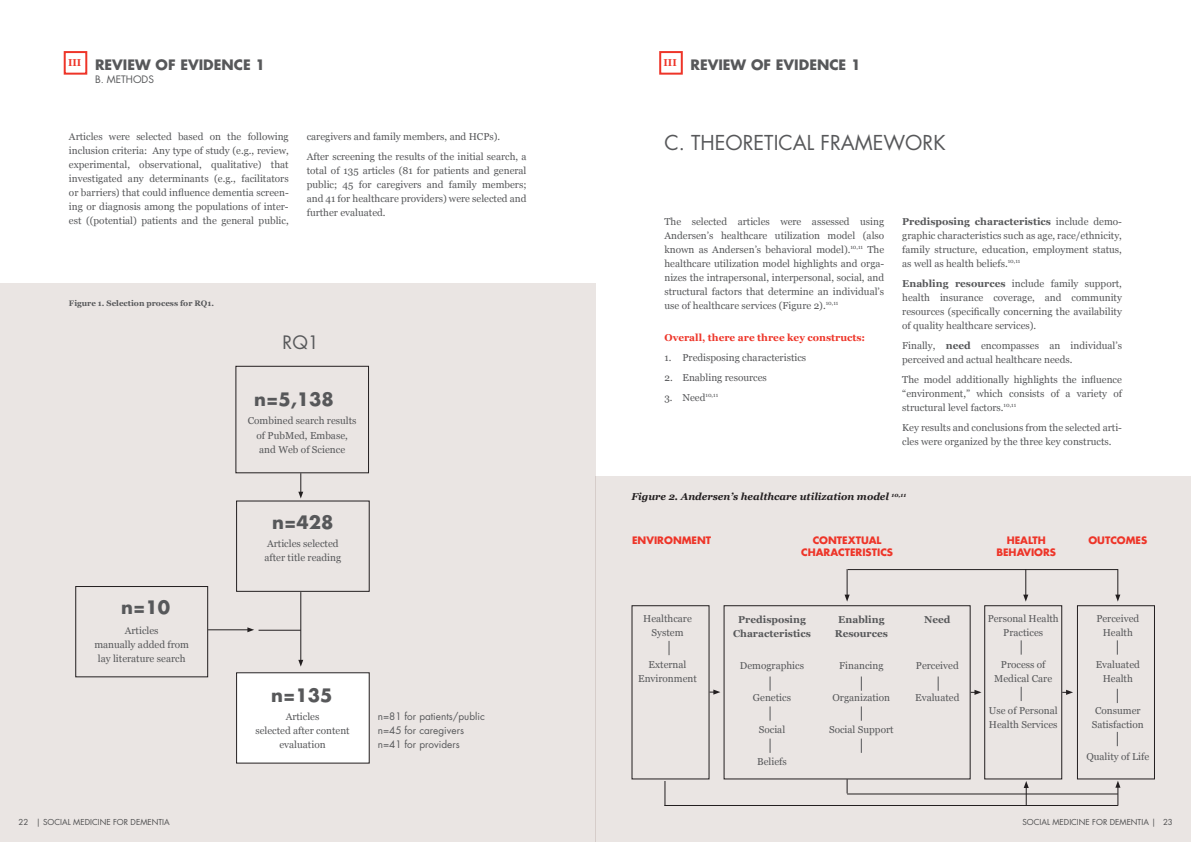
<style>
.page{position:relative;width:1191px;height:842px;background:#fff}
.page>*{position:absolute;margin:0;border:0;box-sizing:border-box;transform-origin:0 0}
.t1{font:20px "Futura Std";color:#57585a}
.t2{font:700 18px "Futura Std";color:#57585a}
.t3{font:18px "Futura Std";color:#57585a}
.t4{font:700 14px "Futura Std";color:#57585a}
.t5{font:10px/14px "Georgia";color:#57585a;text-align:center}
.t6{font:10px/14px "Futura Std";color:#57585a}
.t7{font:700 10px/12px "Futura Std";color:#ee3529;text-align:center}
.t8{font:italic 700 10px "Georgia";color:#231f20}
.t9{font:700 10px/14px "Georgia";color:#57585a;text-align:center}
.t10{font:700 10px "Georgia";color:#ee3529}
.t11{font:8px "Futura Std";color:#57585a}
.t12{font:700 8px "Georgia";color:#57585a}
.s1{font-weight:700}
</style>
<div class="page">
<div style="left:0;top:283px;width:595px;height:559px;background:#eae5e3"></div>
<div style="left:236px;top:673px;width:133px;height:90px;background:#fff"></div>
<svg style="left:298px;top:473px;width:5px;height:25px"></svg>
<hr style="left:300px;top:592px;width:1px;height:69px;background:#231f20">
<svg style="left:298px;top:660px;width:5px;height:7px"></svg>
<hr style="left:258px;top:630px;width:43px;height:1px;background:#231f20">
<div style="left:235px;top:366px;width:134px;height:107px;border:1px solid #231f20"></div>
<div style="left:236px;top:501px;width:133px;height:91px;border:1px solid #231f20"></div>
<div style="left:75px;top:586px;width:133px;height:91px;border:1px solid #231f20"></div>
<hr style="left:208px;top:629px;width:41px;height:1px;background:#231f20">
<svg style="left:247px;top:627px;width:7px;height:5px"></svg>
<div style="left:64px;top:51px;width:23px;height:24px;border:2px solid #ee3529"></div>
<div style="left:659px;top:51px;width:24px;height:24px;border:2px solid #ee3529"></div>
<div style="left:595px;top:476px;width:596px;height:366px;background:#eae5e3"></div>
<div style="left:984px;top:605px;width:78px;height:174px;border:1px solid #231f20"></div>
<div style="left:1077px;top:605px;width:78px;height:174px;border:1px solid #231f20"></div>
<svg style="left:844px;top:569px;width:5px;height:33px"></svg>
<hr style="left:848px;top:569px;width:270px;height:1px;background:#231f20">
<svg style="left:709px;top:689px;width:11px;height:6px"></svg>
<svg style="left:1023px;top:569px;width:5px;height:33px"></svg>
<svg style="left:1115px;top:569px;width:5px;height:33px"></svg>
<hr style="left:664px;top:805px;width:454px;height:1px;background:#231f20">
<svg style="left:1115px;top:781px;width:5px;height:25px"></svg>
<svg style="left:1023px;top:781px;width:5px;height:24px"></svg>
<svg style="left:846px;top:779px;width:1px;height:14px"></svg>
<hr style="left:847px;top:793px;width:270px;height:1px;background:#231f20">
<svg style="left:664px;top:781px;width:1px;height:25px"></svg>
<svg style="left:970px;top:690px;width:11px;height:5px"></svg>
<svg style="left:1062px;top:690px;width:11px;height:5px"></svg>
<svg style="left:769px;top:676px;width:1px;height:15px"></svg>
<svg style="left:769px;top:706px;width:1px;height:15px"></svg>
<svg style="left:769px;top:739px;width:1px;height:14px"></svg>
<svg style="left:861px;top:676px;width:1px;height:15px"></svg>
<svg style="left:861px;top:706px;width:1px;height:15px"></svg>
<svg style="left:861px;top:739px;width:1px;height:14px"></svg>
<svg style="left:937px;top:676px;width:1px;height:15px"></svg>
<svg style="left:1020px;top:640px;width:1px;height:15px"></svg>
<svg style="left:1020px;top:687px;width:1px;height:14px"></svg>
<svg style="left:1116px;top:640px;width:1px;height:15px"></svg>
<svg style="left:1116px;top:689px;width:1px;height:14px"></svg>
<svg style="left:1116px;top:732px;width:1px;height:14px"></svg>
<svg style="left:668px;top:641px;width:1px;height:14px"></svg>
<h3 class="t4" style="left:68px;top:55px;width:199px"><sup>III</sup> REVIEW OF EVIDENCE 1</h3>
<p class="t6" style="left:95px;top:73px;width:60px">B. METHODS</p>
<p class="t5" style="left:69px;top:129px;width:221px;text-align:justify">Articles were selected based on the following inclusion criteria: Any type of study (e.g., review, experimental, observational, qualitative) that investigated any determinants (e.g., facilitators or barriers) that could influence dementia screen&shy;ing or diagnosis among the populations of inter&shy;est ((potential) patients and the general public,</p>
<p class="t5" style="left:307px;top:126px;width:221px;line-height:20px;text-align:left">caregivers and family members, and HCPs).<br>After screening the results of the initial search, a</p>
<p class="t5" style="left:307px;top:163px;width:221px;text-align:justify">total of 135 articles (81 for patients and general public; 45 for caregivers and family members; and 41 for healthcare providers) were selected and further evaluated.</p>
<p class="t12" style="left:69px;top:299px;width:147px">Figure 1. Selection process for RQ1.</p>
<h2 class="t2" style="left:121px;top:595px;width:50px">n=10</h2>
<p class="t5" style="left:94px;top:623px;width:96px">Articles<br>manually added from lay literature search</p>
<h2 class="t3" style="left:283px;top:331px;width:38px">RQ1</h2>
<h2 class="t2" style="left:254px;top:387px;width:81px">n=5,138</h2>
<p class="t5" style="left:248px;top:413px;width:110px;line-height:14.4px">Combined search results of PubMed, Embase, and Web of Science</p>
<h2 class="t2" style="left:272px;top:510px;width:63px">n=428</h2>
<p class="t5" style="left:264px;top:536px;width:78px;text-align:left">Articles selected after title reading</p>
<h2 class="t2" style="left:271px;top:684px;width:63px">n=135</h2>
<p class="t5" style="left:255px;top:709px;width:96px">Articles<br>selected after content evaluation</p>
<p class="t6" style="left:378px;top:709px;width:109px">n=81 for patients/public n=45 for caregivers n=41 for providers</p>
<h3 class="t4" style="left:663px;top:55px;width:199px"><sup>III</sup> REVIEW OF EVIDENCE 1</h3>
<h1 class="t1" style="left:664px;top:130px;width:283px">C. THEORETICAL FRAMEWORK</h1>
<p class="t5" style="left:664px;top:214px;width:221px;text-align:justify">The selected articles were assessed using Andersen’s healthcare utilization model (also known as Andersen’s behavioral model).<sup>10,11</sup> The healthcare utilization model highlights and orga&shy;nizes the intrapersonal, interpersonal, social, and structural factors that determine an individual’s use of healthcare services (Figure 2).<sup>10,11</sup></p>
<p class="t10" style="left:664px;top:332px;width:202px">Overall, there are three key constructs:</p>
<p class="t5" style="left:664px;top:350px;width:143px">1. Predisposing characteristics</p>
<p class="t5" style="left:664px;top:370px;width:104px">2. Enabling resources</p>
<p class="t5" style="left:664px;top:390px;width:55px">3. Need<sup>10,11</sup></p>
<p class="t5" style="left:902px;top:214px;width:221px;text-align:justify"><span class="s1">Predisposing characteristics</span> include demo&shy;graphic characteristics such as age, race/ethnicity, family structure, education, employment status, as well as health beliefs.<sup>10,11</sup></p>
<p class="t5" style="left:902px;top:276px;width:221px;text-align:justify"><span class="s1">Enabling resources</span> include family support, health insurance coverage, and community resources (specifically concerning the availability of quality healthcare services).</p>
<p class="t5" style="left:902px;top:338px;width:221px;text-align:left">Finally, <span class="s1">need</span> encompasses an individual’s perceived and actual healthcare needs.</p>
<p class="t5" style="left:902px;top:372px;width:221px;text-align:justify">The model additionally highlights the influence “environment,” which consists of a variety of structural level factors.<sup>10,11</sup></p>
<p class="t5" style="left:902px;top:420px;width:221px;text-align:left">Key results and conclusions from the selected arti&shy;cles were organized by the three key constructs.</p>
<p class="t8" style="left:631px;top:491px;width:276px">Figure 2. Andersen’s healthcare utilization model <sup>10,11</sup></p>
<p class="t7" style="left:632px;top:534px;width:81px">ENVIRONMENT</p>
<p class="t7" style="left:801px;top:534px;width:94px">CONTEXTUAL<br>CHARACTERISTICS</p>
<p class="t7" style="left:996px;top:534px;width:61px">HEALTH<br>BEHAVIORS</p>
<p class="t7" style="left:1088px;top:534px;width:60px">OUTCOMES</p>
<p class="t5" style="left:643px;top:611px;width:50px">Healthcare<br>System</p>
<p class="t5" style="left:638px;top:657px;width:60px">External<br>Environment</p>
<p class="t9" style="left:733px;top:613px;width:79px">Predisposing<br>Characteristics</p>
<p class="t5" style="left:740px;top:658px;width:66px">Demographics</p>
<p class="t5" style="left:753px;top:690px;width:40px">Genetics</p>
<p class="t5" style="left:759px;top:722px;width:28px">Social</p>
<p class="t5" style="left:757px;top:754px;width:31px">Beliefs</p>
<p class="t9" style="left:834px;top:613px;width:55px">Enabling<br>Resources</p>
<p class="t5" style="left:839px;top:658px;width:46px">Financing</p>
<p class="t5" style="left:832px;top:690px;width:59px">Organization</p>
<p class="t5" style="left:829px;top:722px;width:66px">Social Support</p>
<p class="t9" style="left:924px;top:613px;width:28px">Need</p>
<p class="t5" style="left:916px;top:658px;width:44px">Perceived</p>
<p class="t5" style="left:915px;top:690px;width:46px">Evaluated</p>
<p class="t5" style="left:987px;top:611px;width:73px">Personal Health<br>Practices</p>
<p class="t5" style="left:994px;top:657px;width:60px">Process of<br>Medical Care</p>
<p class="t5" style="left:988px;top:703px;width:70px;text-align:left">Use of Personal<br>Health Services</p>
<p class="t5" style="left:1096px;top:611px;width:44px">Perceived<br>Health</p>
<p class="t5" style="left:1095px;top:657px;width:46px">Evaluated<br>Health</p>
<p class="t5" style="left:1091px;top:703px;width:53px">Consumer<br>Satisfaction</p>
<p class="t5" style="left:1086px;top:749px;width:64px">Quality of Life</p>
<p class="t11" style="left:18px;top:817px;width:153px">22 | SOCIAL MEDICINE FOR DEMENTIA</p>
<p class="t11" style="left:1022px;top:817px;width:152px">SOCIAL MEDICINE FOR DEMENTIA | 23</p>
</div>
